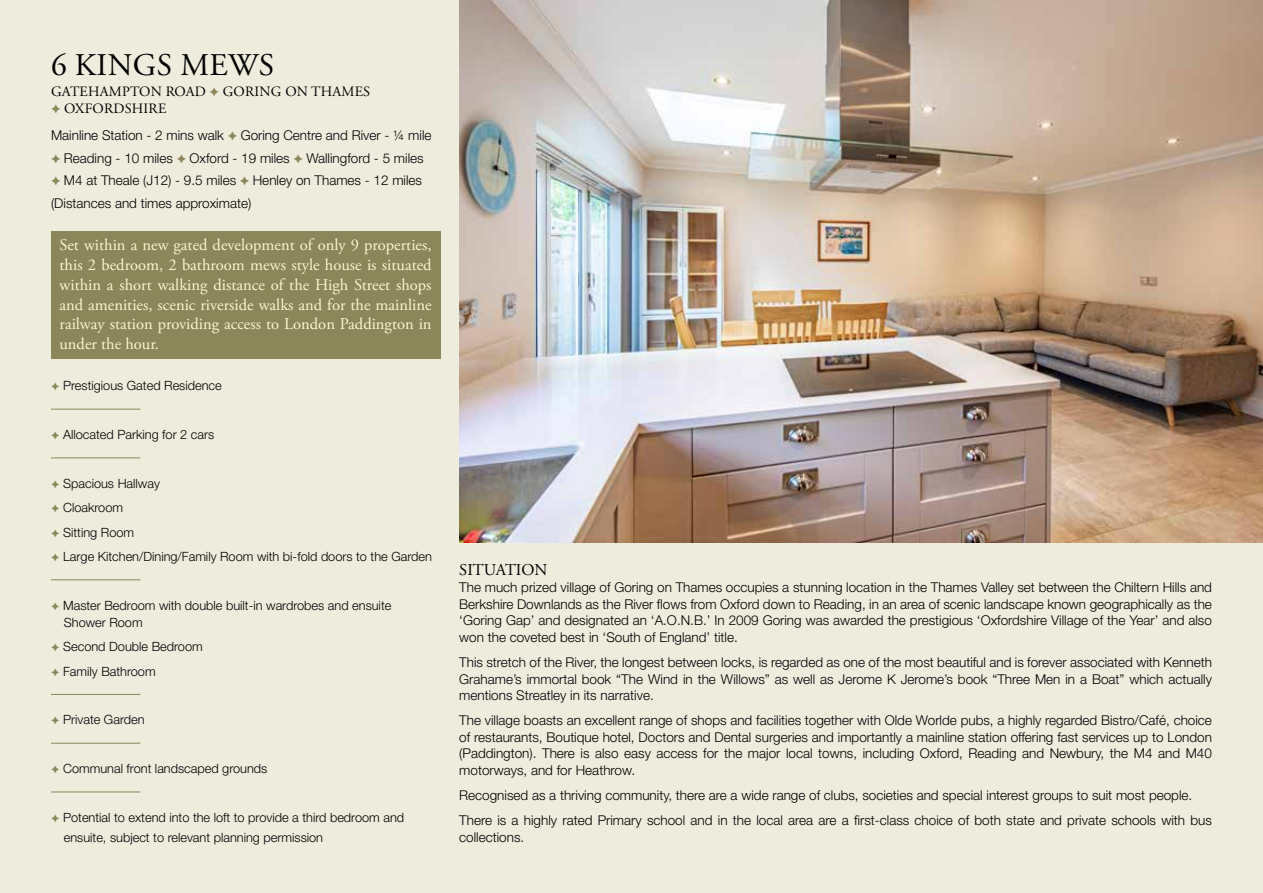
<style>
.page{position:relative;width:1263px;height:893px;background:#edecdd}
.page>*{position:absolute;margin:0;border:0;box-sizing:border-box;transform-origin:0 0}
.t1{font:31.5px "Adobe Garamond Pro";letter-spacing:.015em;color:#000}
.t2{font:16.5px/19.8px "Adobe Garamond Pro";color:#fff4cd;text-align:justify}
.t3{font:16.5px "Adobe Garamond Pro";color:#000}
.t4{font:14.25px/17.1px "Adobe Garamond Pro";letter-spacing:.015em;color:#000}
.t5{font:300 13.5px/16.6px "Helvetica Neue LT Std";color:#000;text-align:justify}
.t6{font:300 12.75px/24.5px "Helvetica Neue LT Std";color:#000}
.s1{color:#8b875a}
</style>
<div class="page">
<img style="left:459px;top:0;width:804px;height:542px">
<div style="left:51px;top:231px;width:389px;height:127px;background:#8b875a"></div>
<hr style="left:51px;top:409px;width:89px;height:1px;background:#8b875a">
<hr style="left:51px;top:457px;width:89px;height:1px;background:#8b875a">
<hr style="left:51px;top:579px;width:89px;height:1px;background:#8b875a">
<hr style="left:51px;top:694px;width:89px;height:1px;background:#8b875a">
<hr style="left:51px;top:743px;width:89px;height:1px;background:#8b875a">
<hr style="left:51px;top:792px;width:89px;height:1px;background:#8b875a">
<h1 class="t1" style="left:51px;top:46px;width:225px">6 KINGS MEWS</h1>
<p class="t4" style="left:64px;top:84px;width:307px;text-indent:-13px">GATEHAMPTON ROAD GORING ON THAMES<br>OXFORDSHIRE</p>
<p class="t5" style="left:51px;top:127px;width:382px">Mainline Station - 2 mins walk Goring Centre and River - ¼ mile</p>
<p class="t5" style="left:64px;top:149px;width:361px">Reading - 10 miles Oxford - 19 miles Wallingford - 5 miles</p>
<p class="t5" style="left:64px;top:172px;width:360px">M4 at Theale (J12) - 9.5 miles Henley on Thames - 12 miles</p>
<p class="t5" style="left:51px;top:194px;width:202px">(Distances and times approximate)</p>
<p class="t2" style="left:60px;top:236px;width:374px">Set within a new gated development of only 9 properties, this 2 bedroom, 2 bathroom mews style house is situated within a short walking distance of the High Street shops and amenities, scenic riverside walks and for the mainline railway station providing access to London Paddington in under the hour.</p>
<p class="t6" style="left:51px;top:373px;width:172px"><span class="s1">✦</span> Prestigious Gated Residence</p>
<p class="t6" style="left:51px;top:422px;width:165px"><span class="s1">✦</span> Allocated Parking for 2 cars</p>
<p class="t6" style="left:51px;top:471px;width:382px"><span class="s1">✦</span> Spacious Hallway<br><span class="s1">✦</span> Cloakroom<br><span class="s1">✦</span> Sitting Room<br><span class="s1">✦</span> Large Kitchen/Dining/Family Room with bi-fold doors to the Garden</p>
<p class="t6" style="left:64px;top:596px;width:329px;line-height:17.1px;text-indent:-13px"><span class="s1">✦</span> Master Bedroom with double built-in wardrobes and ensuite<br>Shower Room</p>
<p class="t6" style="left:51px;top:634px;width:153px"><span class="s1">✦</span> Second Double Bedroom <span class="s1">✦</span> Family Bathroom</p>
<p class="t6" style="left:51px;top:707px;width:95px"><span class="s1">✦</span> Private Garden</p>
<p class="t6" style="left:51px;top:756px;width:218px"><span class="s1">✦</span> Communal front landscaped grounds</p>
<p class="t6" style="left:64px;top:807px;width:342px;line-height:20.1px;text-indent:-13px"><span class="s1">✦</span> Potential to extend into the loft to provide a third bedroom and ensuite, subject to relevant planning permission</p>
<p class="t3" style="left:459px;top:560px;width:90px">SITUATION</p>
<p class="t5" style="left:459px;top:579px;width:754px">The much prized village of Goring on Thames occupies a stunning location in the Thames Valley set between the Chiltern Hills and Berkshire Downlands as the River flows from Oxford down to Reading, in an area of scenic landscape known geographically as the ‘Goring Gap’ and designated an ‘A.O.N.B.’ In 2009 Goring was awarded the prestigious ‘Oxfordshire Village of the Year’ and also won the coveted best in ‘South of England’ title.</p>
<p class="t5" style="left:459px;top:653px;width:754px">This stretch of the River, the longest between locks, is regarded as one of the most beautiful and is forever associated with Kenneth Grahame’s immortal book “The Wind in the Willows” as well as Jerome K Jerome’s book “Three Men in a Boat” which actually mentions Streatley in its narrative.</p>
<p class="t5" style="left:459px;top:712px;width:754px">The village boasts an excellent range of shops and facilities together with Olde Worlde pubs, a highly regarded Bistro/Café, choice of restaurants, Boutique hotel, Doctors and Dental surgeries and importantly a mainline station offering fast services up to London (Paddington). There is also easy access for the major local towns, including Oxford, Reading and Newbury, the M4 and M40 motorways, and for Heathrow.</p>
<p class="t5" style="left:459px;top:783px;width:754px;line-height:25px">Recognised as a thriving community, there are a wide range of clubs, societies and special interest groups to suit most people.<br>There is a highly rated Primary school and in the local area are a first-class choice of both state and private schools with bus</p>
<p class="t5" style="left:459px;top:828px;width:67px">collections.</p>
</div>
